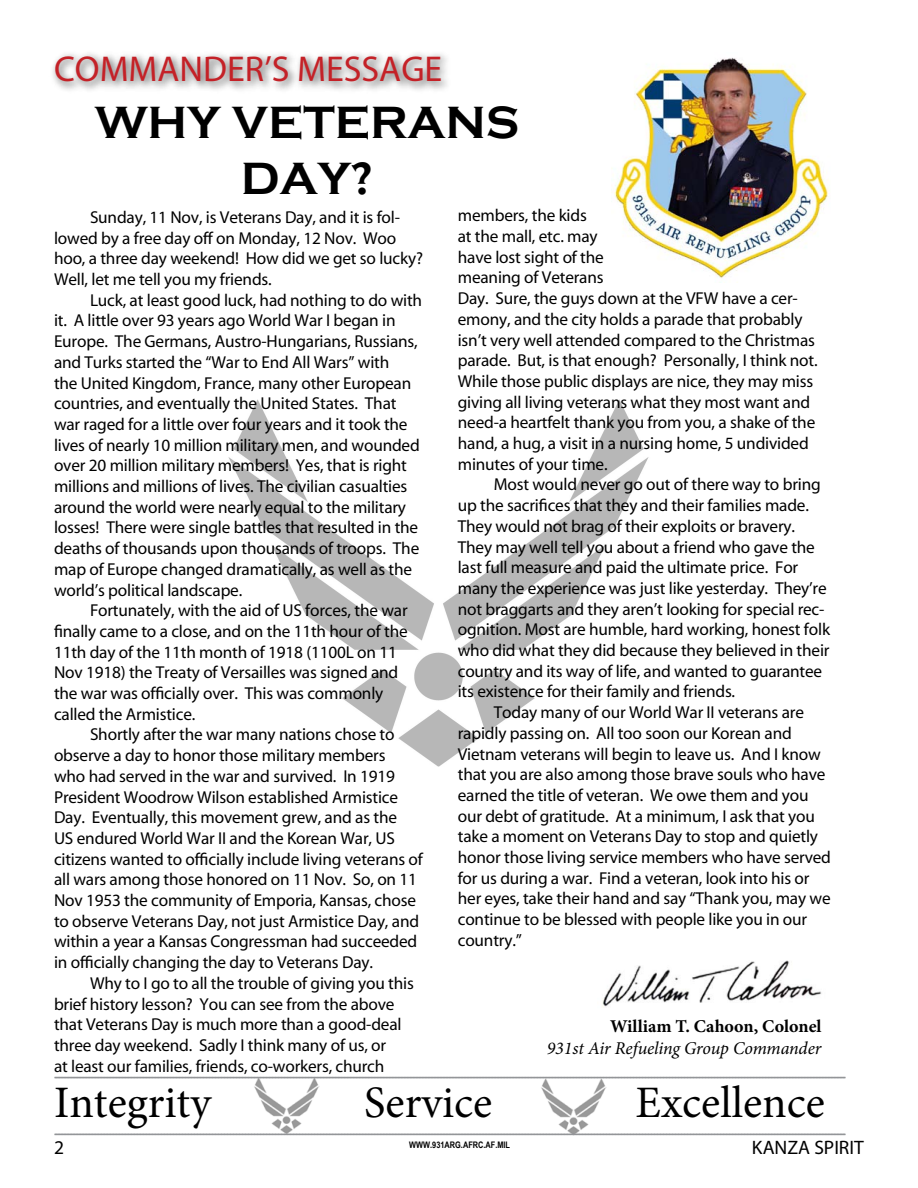
<style>
.page{position:relative;width:918px;height:1188px;background:#fff}
.page>*{position:absolute;margin:0;border:0;box-sizing:border-box;transform-origin:0 0}
.t1{font:700 46.5px/55.8px "Copperplate Gothic";color:#000;text-align:center}
.t2{font:45px "Minion Pro";color:#000}
.t3{font:36px "Myriad Pro";color:#c42127}
.t4{font:19.5px "Myriad Pro";color:#000}
.t5{font:italic 18px "Minion Pro";letter-spacing:-.01em;color:#000}
.t6{font:700 18px "Minion Pro";color:#000}
.t7{font:17.25px/20.7px "Myriad";letter-spacing:-.01em;color:#000}
.t8{font:700 9px "Arial Narrow";color:#000}
</style>
<div class="page">
<img style="left:228px;top:399px;width:421px;height:368px">
<div style="left:48px;top:50px;width:404px;height:44px;background:#000;opacity:.75"></div>
<img style="left:602px;top:960px;width:220px;height:47px">
<img style="left:614px;top:57px;width:214px;height:221px">
<img style="left:254px;top:1079px;width:65px;height:54px">
<img style="left:541px;top:1079px;width:65px;height:54px">
<svg style="left:55px;top:1077px;width:790px;height:2px"></svg>
<svg style="left:55px;top:1133px;width:790px;height:2px"></svg>
<h3 class="t3" style="left:54px;top:47px;width:47px">COMMAN</h3>
<h3 class="t3" style="left:203px;top:47px;width:143px">DER’S MESSAGE</h3>
<h1 class="t1" style="left:95px;top:95px;width:426px">WHY VETERANS<br>DAY?</h1>
<p class="t7" style="left:54px;top:208px;width:371px;text-indent:36px">Sunday, 11 Nov, is Veterans Day, and it is fol&shy;lowed by a free day off on Monday, 12 Nov. Woo hoo, a three day weekend! How did we get so lucky?<br>Well, let me tell you my friends.</p>
<p class="t7" style="left:54px;top:290px;width:370px;text-indent:36px">Luck, at least good luck, had nothing to do with it. A little over 93 years ago World War I began in Europe. The Germans, Austro-Hungarians, Russians, and Turks started the “War to End All Wars” with<br>the United Kingdom, France, many other European countries, and eventually the United States. That war raged for a little over four years and it took the lives of nearly 10 million military men, and wounded over 20 million military members! Yes, that is right millions and millions of lives. The civilian casualties around the world were nearly equal to the military losses! There were single battles that resulted in the deaths of thousands upon thousands of troops. The map of Europe changed dramatically, as well as the world’s political landscape.</p>
<p class="t7" style="left:54px;top:601px;width:355px;text-indent:36px">Fortunately, with the aid of US forces, the war finally came to a close, and on the 11th hour of the 11th day of the 11th month of 1918 (1100L on 11<br>Nov 1918) the Treaty of Versailles was signed and the war was officially over. This was commonly called the Armistice.</p>
<p class="t7" style="left:54px;top:725px;width:370px;text-indent:36px">Shortly after the war many nations chose to observe a day to honor those military members<br>who had served in the war and survived. In 1919<br>President Woodrow Wilson established Armistice Day. Eventually, this movement grew, and as the<br>US endured World War II and the Korean War, US citizens wanted to officially include living veterans of all wars among those honored on 11 Nov. So, on 11<br>Nov 1953 the community of Emporia, Kansas, chose to observe Veterans Day, not just Armistice Day, and within a year a Kansas Congressman had succeeded in officially changing the day to Veterans Day.</p>
<p class="t7" style="left:54px;top:973px;width:361px;text-indent:36px">Why to I go to all the trouble of giving you this brief history lesson? You can see from the above that Veterans Day is much more than a good-deal three day weekend. Sadly I think many of us, or<br>at least our families, friends, co-workers, church</p>
<p class="t7" style="left:458px;top:206px;width:361px">members, the kids<br>at the mall, etc. may<br>have lost sight of the<br>meaning of Veterans<br>Day. Sure, the guys down at the VFW have a cer&shy;emony, and the city holds a parade that probably isn’t very well attended compared to the Christmas parade. But, is that enough? Personally, I think not.<br>While those public displays are nice, they may miss giving all living veterans what they most want and need-a heartfelt thank you from you, a shake of the hand, a hug, a visit in a nursing home, 5 undivided minutes of your time.</p>
<p class="t7" style="left:494px;top:475px;width:328px">Most would never go out of there way to bring</p>
<p class="t7" style="left:458px;top:496px;width:353px">up the sacrifices that they and their families made.</p>
<p class="t7" style="left:458px;top:516px;width:339px">They would not brag of their exploits or bravery.</p>
<p class="t7" style="left:458px;top:537px;width:359px">They may well tell you about a friend who gave the</p>
<p class="t7" style="left:458px;top:558px;width:342px">last full measure and paid the ultimate price. For</p>
<p class="t7" style="left:458px;top:579px;width:370px">many the experience was just like yesterday. They’re</p>
<p class="t7" style="left:458px;top:599px;width:368px">not braggarts and they aren’t looking for special rec-</p>
<p class="t7" style="left:458px;top:620px;width:374px">ognition. Most are humble, hard working, honest folk</p>
<p class="t7" style="left:458px;top:641px;width:373px">who did what they did because they believed in their</p>
<p class="t7" style="left:458px;top:661px;width:366px">country and its way of life, and wanted to guarantee</p>
<p class="t7" style="left:458px;top:682px;width:279px">its existence for their family and friends.</p>
<p class="t7" style="left:494px;top:703px;width:312px">Today many of our World War II veterans are</p>
<p class="t7" style="left:458px;top:723px;width:336px">rapidly passing on. All too soon our Korean and</p>
<p class="t7" style="left:458px;top:744px;width:365px">Vietnam veterans will begin to leave us. And I know</p>
<p class="t7" style="left:458px;top:765px;width:369px">that you are also among those brave souls who have</p>
<p class="t7" style="left:458px;top:786px;width:352px">earned the title of veteran. We owe them and you</p>
<p class="t7" style="left:458px;top:806px;width:359px">our debt of gratitude. At a minimum, I ask that you</p>
<p class="t7" style="left:458px;top:827px;width:362px">take a moment on Veterans Day to stop and quietly</p>
<p class="t7" style="left:458px;top:848px;width:375px">honor those living service members who have served</p>
<p class="t7" style="left:458px;top:868px;width:353px">for us during a war. Find a veteran, look into his or</p>
<p class="t7" style="left:458px;top:889px;width:374px">her eyes, take their hand and say “Thank you, may we</p>
<p class="t7" style="left:458px;top:910px;width:351px">continue to be blessed with people like you in our</p>
<p class="t7" style="left:458px;top:930px;width:66px">country.”</p>
<p class="t6" style="left:610px;top:1014px;width:213px">William T. Cahoon, Colonel</p>
<p class="t5" style="left:547px;top:1036px;width:276px">931st Air Refueling Group Commander</p>
<h2 class="t2" style="left:54px;top:1072px;width:159px">Integrity</h2>
<h2 class="t2" style="left:364px;top:1072px;width:130px">Service</h2>
<h2 class="t2" style="left:635px;top:1072px;width:191px">Excellence</h2>
<p class="t8" style="left:409px;top:1138px;width:102px">WWW.931ARG.AFRC.AF.MIL</p>
<p class="t4" style="left:752px;top:1136px;width:113px">KANZA SPIRIT</p>
</div>
